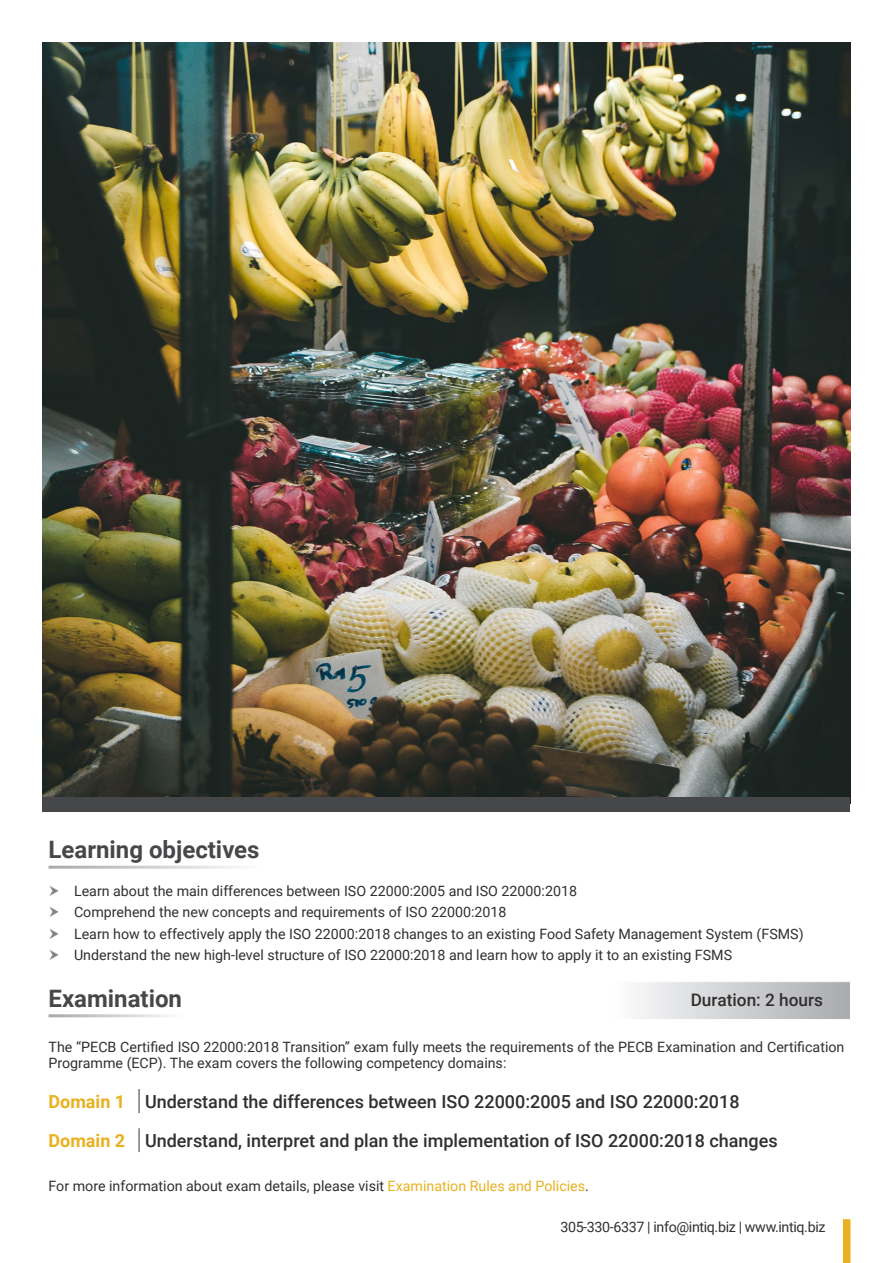
<style>
.page{position:relative;width:893px;height:1263px;background:#fff}
.page>*{position:absolute;margin:0;border:0;box-sizing:border-box;transform-origin:0 0}
.t1{font:700 24px "Roboto";color:#454749}
.t2{font:500 18px "Roboto";color:#312f30}
.t3{font:700 18px "Roboto";color:#e9b11f}
.t4{font:500 17.25px "Roboto";color:#312f30}
.Bullet_Points{font:14.25px/16.5px "Roboto";color:#312f30}
.Bullet_Points-2{font:14.25px "Roboto";letter-spacing:-.025em;color:#312f30}
.s1{color:#e9b11f}
</style>
<div class="page">
<img style="left:43px;top:43px;width:807px;height:754px">
<div style="left:843px;top:1219px;width:7px;height:44px;background:#e9b11f"></div>
<div style="left:43px;top:797px;width:807px;height:15px;background:#454749"></div>
<svg style="left:639px;top:982px;width:211px;height:37px;background:#ceced1"></svg>
<hr style="left:138px;top:1089px;width:2px;height:24px;background:#76787b">
<hr style="left:138px;top:1128px;width:2px;height:24px;background:#76787b">
<p class="t1" style="left:49px;top:833px;width:213px">Learning objectives</p>
<p class="Bullet_Points" style="left:74px;top:882px;width:505px">Learn about the main differences between ISO 22000:2005 and ISO 22000:2018</p>
<p class="Bullet_Points" style="left:74px;top:904px;width:434px">Comprehend the new concepts and requirements of ISO 22000:2018</p>
<p class="Bullet_Points" style="left:74px;top:925px;width:731px">Learn how to effectively apply the ISO 22000:2018 changes to an existing Food Safety Management System (FSMS)</p>
<p class="Bullet_Points" style="left:74px;top:946px;width:660px">Understand the new high-level structure of ISO 22000:2018 and learn how to apply it to an existing FSMS</p>
<p class="t1" style="left:49px;top:981px;width:135px">Examination</p>
<p class="t4" style="left:691px;top:988px;width:134px">Duration: 2 hours</p>
<p class="Bullet_Points" style="left:49px;top:1038px;width:797px">The “PECB Certified ISO 22000:2018 Transition” exam fully meets the requirements of the PECB Examination and Certification<br>Programme (ECP). The exam covers the following competency domains:</p>
<p class="t3" style="left:49px;top:1089px;width:78px">Domain 1</p>
<p class="t2" style="left:145px;top:1089px;width:596px">Understand the differences between ISO 22000:2005 and ISO 22000:2018</p>
<p class="t3" style="left:49px;top:1128px;width:78px">Domain 2</p>
<p class="t2" style="left:145px;top:1128px;width:634px">Understand, interpret and plan the implementation of ISO 22000:2018 changes</p>
<p class="Bullet_Points" style="left:49px;top:1177px;width:542px">For more information about exam details, please visit <span class="s1">Examination Rules and Policies</span>.</p>
<p class="Bullet_Points-2" style="left:560px;top:1217px;width:267px">305-330-6337 | info@intiq.biz | www.intiq.biz</p>
</div>
